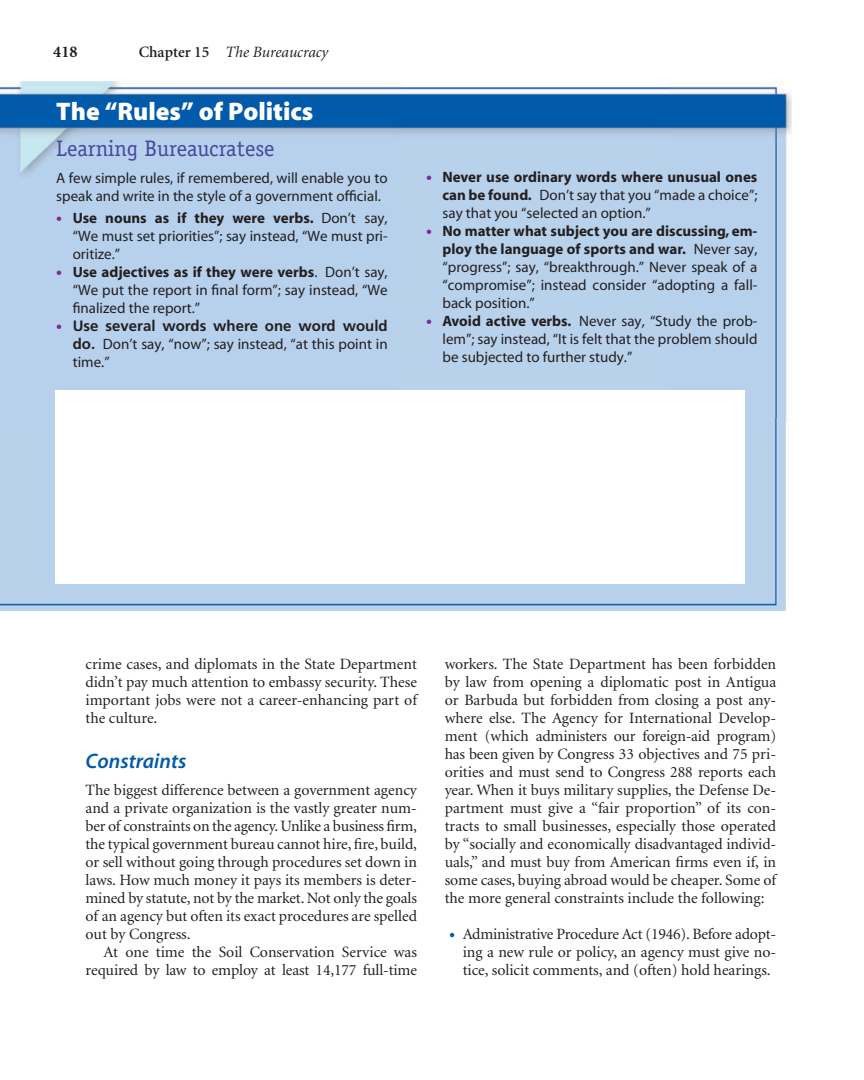
<style>
.page{position:relative;width:864px;height:1080px;background:#fff}
.page>*{position:absolute;margin:0;border:0;box-sizing:border-box;transform-origin:0 0}
.t1{font:25.5px "Myriad Blk";color:#fff}
.t2{font:22.5px "Officina Serif";color:#48479d}
.t3{font:21px "Myriad Sem Itl";color:#015aaa}
.t4{font:700 16.5px "Minion";color:#231f20}
.t5{font:15.75px/18px "Minion";color:#231f20;text-align:justify}
.t6{font:italic 15.75px "Minion";color:#231f20}
.t7{font:15px/18px "Myriad Reg";color:#231f20;text-align:justify}
.s1{font-weight:600;font-style:normal}
.s2{font-size:21px;color:#802990}
.s3{font-family:"Myriad";font-weight:700}
.s4{font-family:"Frutiger";font-weight:700}
.s5{font-size:21px;color:#015aaa}
</style>
<div class="page">
<img style="left:0;top:81px;width:400px;height:337px">
<div style="left:0;top:418px;width:398px;height:193px;background:#b9d2ec"></div>
<img style="left:400px;top:87px;width:269px;height:303px">
<img style="left:669px;top:81px;width:123px;height:341px">
<img style="left:398px;top:584px;width:270px;height:27px">
<img style="left:668px;top:418px;width:118px;height:193px">
<div style="left:55px;top:390px;width:689px;height:194px;background:#fff"></div>
<p class="t4" style="left:53px;top:45px;width:26px">418</p>
<p class="t6" style="left:139px;top:46px;width:191px"><span class="s1">Chapter 15</span> The Bureaucracy</p>
<p class="t1" style="left:56px;top:101px;width:259px">The “Rules” of Politics</p>
<p class="t2" style="left:56px;top:139px;width:220px">Learning Bureaucratese</p>
<p class="t7" style="left:56px;top:170px;width:333px">A few simple rules, if remembered, will enable you to speak and write in the style of a government official.</p>
<p class="t7" style="left:73px;top:210px;width:317px;text-indent:-16px"><span class="s2">•</span> <span class="s3">Use nouns as if they were verbs.</span> Don’t say, “We must set priorities”; say instead, “We must pri&shy;oritize.”</p>
<p class="t7" style="left:73px;top:264px;width:317px;text-indent:-16px"><span class="s2">•</span> <span class="s3">Use adjectives as if they were verbs</span>. Don’t say, “We put the report in final form”; say instead, “We finalized the report.”</p>
<p class="t7" style="left:73px;top:318px;width:317px;text-indent:-16px"><span class="s2">•</span> <span class="s4">Use several words where one word would do.</span> Don’t say, “now”; say instead, “at this point in time.”</p>
<p class="t7" style="left:442px;top:169px;width:316px;text-indent:-16px"><span class="s2">•</span> <span class="s3">Never use ordinary words where unusual ones can be found.</span> Don’t say that you “made a choice”; say that you “selected an option.”</p>
<p class="t7" style="left:442px;top:223px;width:317px;text-indent:-16px"><span class="s2">•</span> <span class="s3">No matter what subject you are discussing, em&shy;ploy the language of sports and war.</span> Never say, “progress”; say, “breakthrough.” Never speak of a “compromise”; instead consider “adopting a fall&shy;back position.”</p>
<p class="t7" style="left:442px;top:313px;width:317px;text-indent:-16px"><span class="s2">•</span> <span class="s3">Avoid active verbs.</span> Never say, “Study the prob&shy;lem”; say instead, “It is felt that the problem should be subjected to further study.”</p>
<p class="t5" style="left:86px;top:656px;width:333px">crime cases, and diplomats in the State Department didn’t pay much attention to embassy security. These important jobs were not a career-enhancing part of the culture.</p>
<p class="t3" style="left:86px;top:753px;width:102px">Constraints</p>
<p class="t5" style="left:86px;top:782px;width:333px">The biggest difference between a government agency</p>
<p class="t5" style="left:86px;top:800px;width:333px">and a private organization is the vastly greater num-</p>
<p class="t5" style="left:86px;top:818px;width:333px">ber of constraints on the agency. Unlike a business firm,</p>
<p class="t5" style="left:86px;top:836px;width:333px">the typical government bureau cannot hire, fire, build,</p>
<p class="t5" style="left:86px;top:854px;width:333px">or sell without going through procedures set down in</p>
<p class="t5" style="left:86px;top:872px;width:333px">laws. How much money it pays its members is deter-</p>
<p class="t5" style="left:86px;top:890px;width:333px">mined by statute, not by the market. Not only the goals</p>
<p class="t5" style="left:86px;top:908px;width:333px">of an agency but often its exact procedures are spelled</p>
<p class="t5" style="left:86px;top:926px;width:107px">out by Congress.</p>
<p class="t5" style="left:104px;top:944px;width:315px">At one time the Soil Conservation Service was</p>
<p class="t5" style="left:86px;top:962px;width:333px">required by law to employ at least 14,177 full-time</p>
<p class="t5" style="left:445px;top:656px;width:333px">workers. The State Department has been forbidden by law from opening a diplomatic post in Antigua or Barbuda but forbidden from closing a post any&shy;where else. The Agency for International Develop&shy;ment (which administers our foreign-aid program) has been given by Congress 33 objectives and 75 pri&shy;orities and must send to Congress 288 reports each year. When it buys military supplies, the Defense De&shy;partment must give a “fair proportion” of its con&shy;tracts to small businesses, especially those operated by “socially and economically disadvantaged individ&shy;uals,” and must buy from American firms even if, in some cases, buying abroad would be cheaper. Some of the more general constraints include the following:</p>
<p class="t5" style="left:463px;top:926px;width:315px;text-indent:-14px"><span class="s5">•</span> Administrative Procedure Act (1946). Before adopt&shy;ing a new rule or policy, an agency must give no&shy;tice, solicit comments, and (often) hold hearings.</p>
</div>
